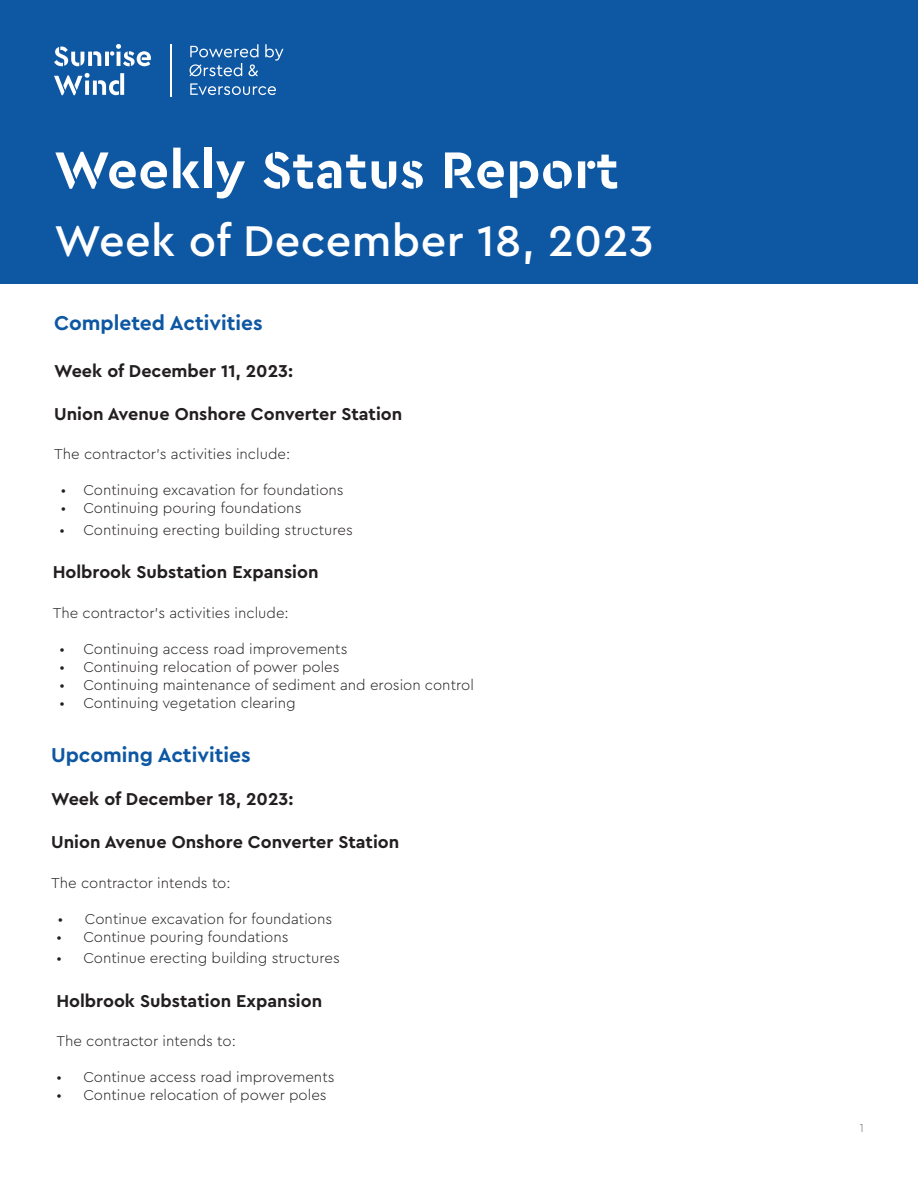
<style>
.page{position:relative;width:918px;height:1188px;background:#fff}
.page>*{position:absolute;margin:0;border:0;box-sizing:border-box;transform-origin:0 0}
._01_Page_Head{font:700 54px "Cera Stencil PRO";letter-spacing:.01em;color:#fff}
._01_Page_Head-2{font:500 45px "Cera Pro";letter-spacing:.01em;color:#fff}
.t1{font:700 21px "Cera Pro";color:#0e57a3}
.t2{font:700 18px "Cera Pro";color:#231f20}
.t3{font:300 15px "Cera Pro";color:#231f20}
.t4{font:100 12px "Cera Pro";color:#231f20}
.s1{font-size:27px;color:#0e57a3}
</style>
<div class="page">
<div style="left:0;top:0;width:918px;height:284px;background:#0e57a3"></div>
<svg style="left:54px;top:44px;width:97px;height:22px"></svg>
<svg style="left:54px;top:73px;width:70px;height:22px"></svg>
<svg style="left:190px;top:44px;width:68px;height:13px"></svg>
<svg style="left:265px;top:44px;width:19px;height:17px"></svg>
<svg style="left:189px;top:63px;width:53px;height:13px"></svg>
<svg style="left:248px;top:64px;width:10px;height:12px"></svg>
<svg style="left:190px;top:83px;width:86px;height:12px"></svg>
<hr style="left:170px;top:44px;width:1px;height:53px;background:#fff">
<p class="_01_Page_Head" style="left:54px;top:134px;width:566px">Weekly Status Report</p>
<p class="_01_Page_Head-2" style="left:54px;top:211px;width:716px">Week of December 18, 2023 <span class="s1">31, 2022</span></p>
<p class="t1" style="left:54px;top:309px;width:210px">Completed Activities</p>
<p class="t2" style="left:54px;top:359px;width:240px">Week of December 11, 2023:</p>
<p class="t2" style="left:54px;top:402px;width:350px">Union Avenue Onshore Converter Station</p>
<p class="t3" style="left:54px;top:444px;width:238px">The contractor’s activities include:</p>
<p class="t3" style="left:61px;top:480px;width:284px">• Continuing excavation for foundations</p>
<p class="t3" style="left:61px;top:498px;width:242px">• Continuing pouring foundations</p>
<p class="t3" style="left:59px;top:520px;width:295px">• Continuing erecting building structures</p>
<p class="t2" style="left:53px;top:560px;width:267px">Holbrook Substation Expansion</p>
<p class="t3" style="left:53px;top:603px;width:238px">The contractor’s activities include:</p>
<p class="t3" style="left:59px;top:639px;width:290px">• Continuing access road improvements</p>
<p class="t3" style="left:59px;top:657px;width:282px">• Continuing relocation of power poles</p>
<p class="t3" style="left:59px;top:675px;width:416px">• Continuing maintenance of sediment and erosion control</p>
<p class="t3" style="left:59px;top:693px;width:238px">• Continuing vegetation clearing</p>
<p class="t1" style="left:51px;top:741px;width:201px">Upcoming Activities</p>
<p class="t2" style="left:51px;top:787px;width:244px">Week of December 18, 2023:</p>
<p class="t2" style="left:51px;top:830px;width:350px">Union Avenue Onshore Converter Station</p>
<p class="t3" style="left:51px;top:873px;width:181px">The contractor intends to:</p>
<p class="t3" style="left:58px;top:909px;width:276px">• Continue excavation for foundations</p>
<p class="t3" style="left:56px;top:927px;width:234px">• Continue pouring foundations</p>
<p class="t3" style="left:56px;top:948px;width:285px">• Continue erecting building structures</p>
<p class="t2" style="left:56px;top:989px;width:267px">Holbrook Substation Expansion</p>
<p class="t3" style="left:56px;top:1031px;width:181px">The contractor intends to:</p>
<p class="t3" style="left:56px;top:1067px;width:280px">• Continue access road improvements</p>
<p class="t3" style="left:56px;top:1085px;width:272px">• Continue relocation of power poles</p>
<p class="t4" style="left:860px;top:1120px;width:6px">1</p>
</div>
